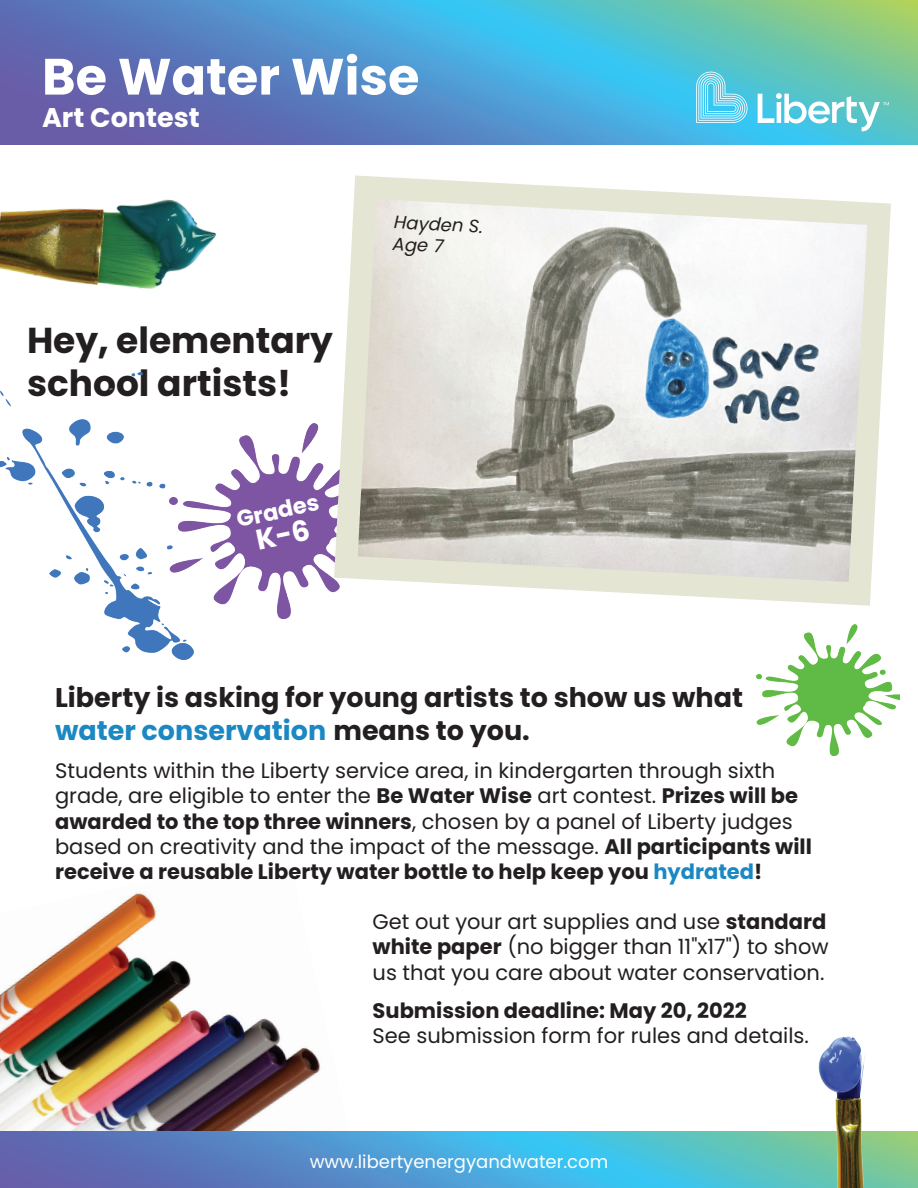
<style>
.page{position:relative;width:918px;height:1188px;background:#fff}
.page>*{position:absolute;margin:0;border:0;box-sizing:border-box;transform-origin:0 0}
.t1{font:700 51px "Poppins";color:#fff}
.t2{font:700 36px/43.2px "Poppins";color:#231f20}
.t3{font:700 27px/32.4px "Poppins";color:#231f20}
.t4{font:700 27px "Poppins";color:#fff}
.t5{font:700 22.5px "Poppins";color:#fff}
.t6{font:21px/25.2px "Poppins";color:#231f20}
.t7{font:700 21px "Poppins";color:#231f20}
.t8{font:18px "Poppins";color:#fff}
.t9{font:italic 18px/21.6px "Poppins";color:#231f20}
.s1{color:#1b88c3}
.s2{font-weight:700}
.s3{font-weight:700;color:#1b88c3}
</style>
<div class="page">
<img style="left:756px;top:624px;width:144px;height:132px">
<img style="left:193px;top:424px;width:129px;height:194px">
<img style="left:0;top:892px;width:356px;height:296px">
<svg style="left:0;top:0;width:918px;height:145px;background:#589ac3"></svg>
<svg style="left:0;top:1132px;width:918px;height:55px;background:#539dc9"></svg>
<svg style="left:696px;top:72px;width:52px;height:51px;background:#72d4ed"></svg>
<svg style="left:758px;top:93px;width:131px;height:38px"></svg>
<svg style="left:322px;top:175px;width:569px;height:431px"></svg>
<img style="left:0;top:199px;width:217px;height:91px">
<img style="left:810px;top:1036px;width:85px;height:152px">
<img style="left:0;top:372px;width:193px;height:287px">
<div style="left:256px;top:519px;width:54px;height:31px;background:#7e55a3"></div>
<h1 class="t1" style="left:42px;top:47px;width:379px">Be Water Wise</h1>
<p class="t4" style="left:42px;top:102px;width:159px">Art Contest</p>
<h2 class="t2" style="left:27px;top:319px;width:308px">Hey, elementary school artists!</h2>
<p class="t5" style="left:234px;top:507px;width:85px;rotate:-12deg">Grades</p>
<p class="t9" style="left:395px;top:211px;width:91px;rotate:3deg">Hayden S.<br>Age 7</p>
<p class="t3" style="left:55px;top:682px;width:690px">Liberty is asking for young artists to show us what <span class="s1">water conservation</span> means to you.</p>
<p class="t6" style="left:55px;top:758px;width:758px">Students within the Liberty service area, in kindergarten through sixth grade, are eligible to enter the <span class="s2">Be Water Wise</span> art contest. <span class="s2">Prizes will be awarded to the top three winners</span>, chosen by a panel of Liberty judges based on creativity and the impact of the message. <span class="s2">All participants will receive a reusable Liberty water bottle to help keep you</span> <span class="s3">hydrated</span><span class="s2">!</span></p>
<p class="t6" style="left:373px;top:909px;width:458px;text-align:justify">Get out your art supplies and use <span class="s2">standard white paper</span> (no bigger than 11"x17") to show us that you care about water conservation.</p>
<p class="t7" style="left:373px;top:999px;width:376px">Submission deadline: May 20, 2022</p>
<p class="t6" style="left:373px;top:1024px;width:438px">See submission form for rules and details.</p>
<p class="t8" style="left:310px;top:1151px;width:300px">www.libertyenergyandwater.com</p>
</div>
